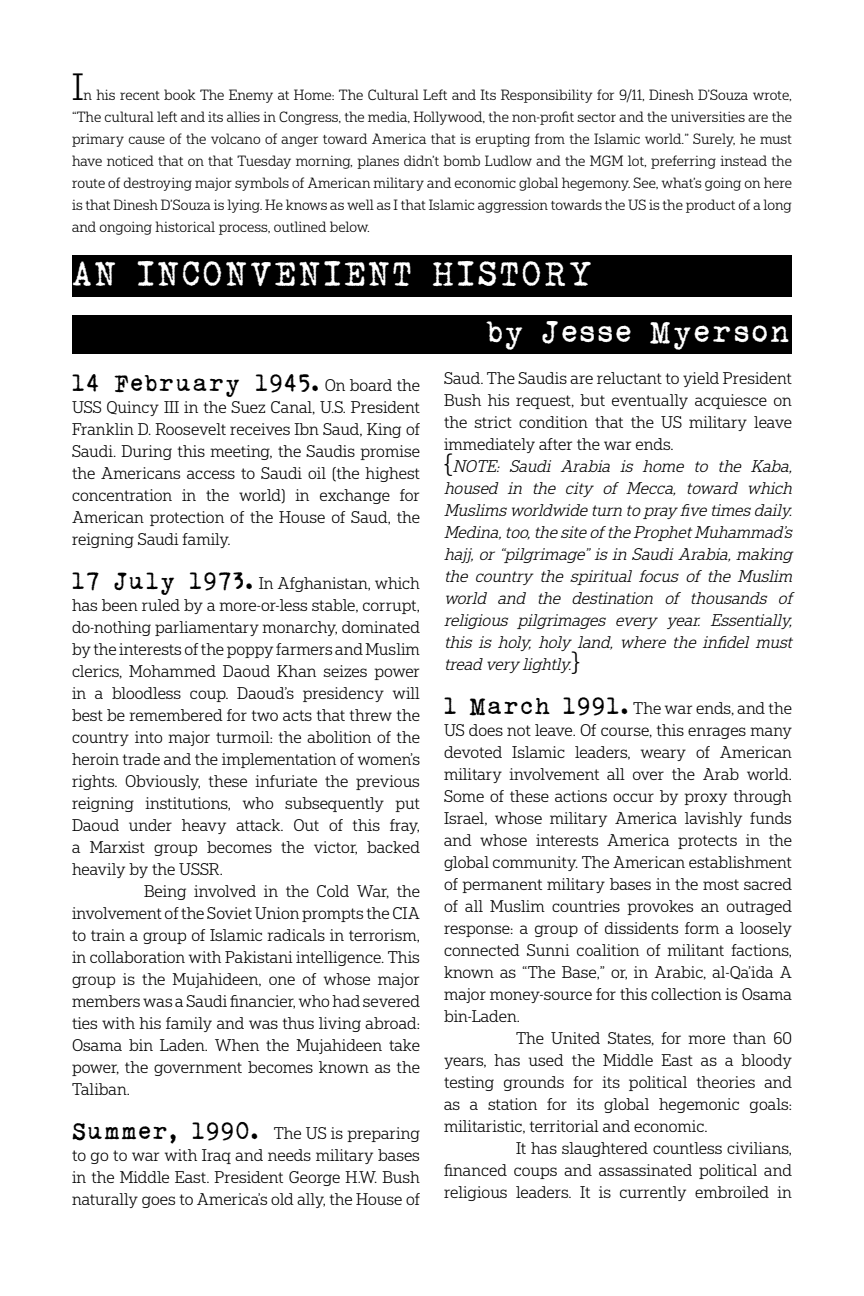
<style>
.page{position:relative;width:864px;height:1296px;background:#fff}
.page>*{position:absolute;margin:0;border:0;box-sizing:border-box;transform-origin:0 0}
.t1{font:40px "urania czech";color:#fff}
.t2{font:36px "urania czech";color:#fff}
.t3{font:300 36px "Popular";color:#000}
.t4{font:28px "urania czech";color:#000}
.t5{font:300 16px/22px "Popular";color:#000;text-align:justify}
.t6{font:italic 300 16px/22px "Popular";color:#000}
.t7{font:300 14px/22px "Popular";color:#000;text-align:justify}
.s1{font-family:"Popular";font-weight:300;font-size:16px}
.s2{font-family:"urania czech";font-weight:400;font-size:28px}
.s3{font-style:normal}
.s4{font-style:normal;font-size:24px}
</style>
<div class="page">
<div style="left:72px;top:255px;width:720px;height:42px;background:#000"></div>
<div style="left:72px;top:315px;width:720px;height:39px;background:#000"></div>
<h2 class="t3" style="left:72px;top:64px;width:13px">I</h2>
<p class="t7" style="left:72px;top:83px;width:722px;text-indent:12px">n his recent book The Enemy at Home: The Cultural Left and Its Responsibility for 9/11, Dinesh D’Souza wrote, “The cultural left and its allies in Congress, the media, Hollywood, the non-profit sector and the universities are the primary cause of the volcano of anger toward America that is erupting from the Islamic world.” Surely, he must have noticed that on that Tuesday morning, planes didn’t bomb Ludlow and the MGM lot, preferring instead the route of destroying major symbols of American military and economic global hegemony. See, what’s going on here is that Dinesh D’Souza is lying. He knows as well as I that Islamic aggression towards the US is the product of a long and ongoing historical process, outlined below.</p>
<h1 class="t1" style="left:72px;top:251px;width:524px">AN INCONVENIENT HISTORY</h1>
<h2 class="t2" style="left:487px;top:312px;width:307px">by Jesse Myerson</h2>
<h3 class="t4" style="left:72px;top:368px;width:349px">14 February 1945. <span class="s1">On board the</span></h3>
<p class="t5" style="left:72px;top:395px;width:350px">USS Quincy III in the Suez Canal, U.S. President Franklin D. Roosevelt receives Ibn Saud, King of Saudi. During this meeting, the Saudis promise the Americans access to Saudi oil (the highest concentration in the world) in exchange for American protection of the House of Saud, the reigning Saudi family.</p>
<p class="t5" style="left:72px;top:571px;width:350px"><span class="s2">17 July 1973.</span> In Afghanistan, which</p>
<p class="t5" style="left:72px;top:593px;width:349px">has been ruled by a more-or-less stable, corrupt,</p>
<p class="t5" style="left:72px;top:615px;width:349px">do-nothing parliamentary monarchy, dominated</p>
<p class="t5" style="left:72px;top:637px;width:349px">by the interests of the poppy farmers and Muslim</p>
<p class="t5" style="left:72px;top:659px;width:350px">clerics, Mohammed Daoud Khan seizes power</p>
<p class="t5" style="left:72px;top:681px;width:349px">in a bloodless coup. Daoud’s presidency will</p>
<p class="t5" style="left:72px;top:703px;width:349px">best be remembered for two acts that threw the</p>
<p class="t5" style="left:72px;top:725px;width:349px">country into major turmoil: the abolition of the</p>
<p class="t5" style="left:72px;top:747px;width:350px">heroin trade and the implementation of women’s</p>
<p class="t5" style="left:72px;top:769px;width:350px">rights. Obviously, these infuriate the previous</p>
<p class="t5" style="left:72px;top:791px;width:350px">reigning institutions, who subsequently put</p>
<p class="t5" style="left:72px;top:813px;width:350px">Daoud under heavy attack. Out of this fray,</p>
<p class="t5" style="left:72px;top:835px;width:349px">a Marxist group becomes the victor, backed</p>
<p class="t5" style="left:72px;top:857px;width:152px">heavily by the USSR.</p>
<p class="t5" style="left:144px;top:879px;width:278px">Being involved in the Cold War, the</p>
<p class="t5" style="left:72px;top:901px;width:349px">involvement of the Soviet Union prompts the CIA</p>
<p class="t5" style="left:72px;top:923px;width:350px">to train a group of Islamic radicals in terrorism,</p>
<p class="t5" style="left:72px;top:945px;width:350px">in collaboration with Pakistani intelligence. This</p>
<p class="t5" style="left:72px;top:967px;width:349px">group is the Mujahideen, one of whose major</p>
<p class="t5" style="left:72px;top:989px;width:350px">members was a Saudi financier, who had severed</p>
<p class="t5" style="left:72px;top:1011px;width:350px">ties with his family and was thus living abroad:</p>
<p class="t5" style="left:72px;top:1033px;width:349px">Osama bin Laden. When the Mujahideen take</p>
<p class="t5" style="left:72px;top:1055px;width:349px">power, the government becomes known as the</p>
<p class="t5" style="left:72px;top:1077px;width:60px">Taliban.</p>
<p class="t5" style="left:72px;top:1121px;width:350px"><span class="s2">Summer, 1990.</span> The US is preparing to go to war with Iraq and needs military bases in the Middle East. President George H.W. Bush naturally goes to America’s old ally, the House of</p>
<p class="t6" style="left:444px;top:366px;width:354px"><span class="s3">Saud. The Saudis are reluctant to yield President Bush his request, but eventually acquiesce on the strict condition that the US military leave immediately after the war ends.<br></span><span class="s4">{</span> NOTE: Saudi Arabia is home to the Kaba, housed in the city of Mecca, toward which Muslimsworldwide turn to pray five timesdaily.<br>Medina,too,the site ofthe ProphetMuhammad’s hajj ,or“pilgrimage”isin SaudiArabia,making the country the spiritual focus of the Muslim world and the destination of thousands of religious pilgrimages every year. Essentially, this is holy, holy land, where the infidel must tread very lightly.<span class="s4">}</span></p>
<p class="t5" style="left:444px;top:696px;width:349px"><span class="s2">1 March 1991.</span> The war ends, and the</p>
<p class="t5" style="left:444px;top:718px;width:349px">US does not leave. Of course, this enrages many</p>
<p class="t5" style="left:444px;top:740px;width:350px">devoted Islamic leaders, weary of American</p>
<p class="t5" style="left:444px;top:762px;width:349px">military involvement all over the Arab world.</p>
<p class="t5" style="left:444px;top:784px;width:349px">Some of these actions occur by proxy through</p>
<p class="t5" style="left:444px;top:806px;width:349px">Israel, whose military America lavishly funds</p>
<p class="t5" style="left:444px;top:828px;width:350px">and whose interests America protects in the</p>
<p class="t5" style="left:444px;top:850px;width:350px">global community. The American establishment</p>
<p class="t5" style="left:444px;top:872px;width:349px">of permanent military bases in the most sacred</p>
<p class="t5" style="left:444px;top:894px;width:350px">of all Muslim countries provokes an outraged</p>
<p class="t5" style="left:444px;top:916px;width:350px">response: a group of dissidents form a loosely</p>
<p class="t5" style="left:444px;top:938px;width:349px">connected Sunni coalition of militant factions,</p>
<p class="t5" style="left:444px;top:960px;width:350px">known as “The Base,” or, in Arabic, al-Qa’ida A</p>
<p class="t5" style="left:444px;top:982px;width:349px">major money-source for this collection is Osama</p>
<p class="t5" style="left:444px;top:1004px;width:77px">bin-Laden.</p>
<p class="t5" style="left:516px;top:1026px;width:278px">The United States, for more than 60</p>
<p class="t5" style="left:444px;top:1048px;width:349px">years, has used the Middle East as a bloody</p>
<p class="t5" style="left:444px;top:1070px;width:350px">testing grounds for its political theories and</p>
<p class="t5" style="left:444px;top:1092px;width:350px">as a station for its global hegemonic goals:</p>
<p class="t5" style="left:444px;top:1114px;width:265px">militaristic, territorial and economic.</p>
<p class="t5" style="left:516px;top:1136px;width:277px">It has slaughtered countless civilians,</p>
<p class="t5" style="left:444px;top:1158px;width:350px">financed coups and assassinated political and</p>
<p class="t5" style="left:444px;top:1180px;width:349px">religious leaders. It is currently embroiled in</p>
</div>
